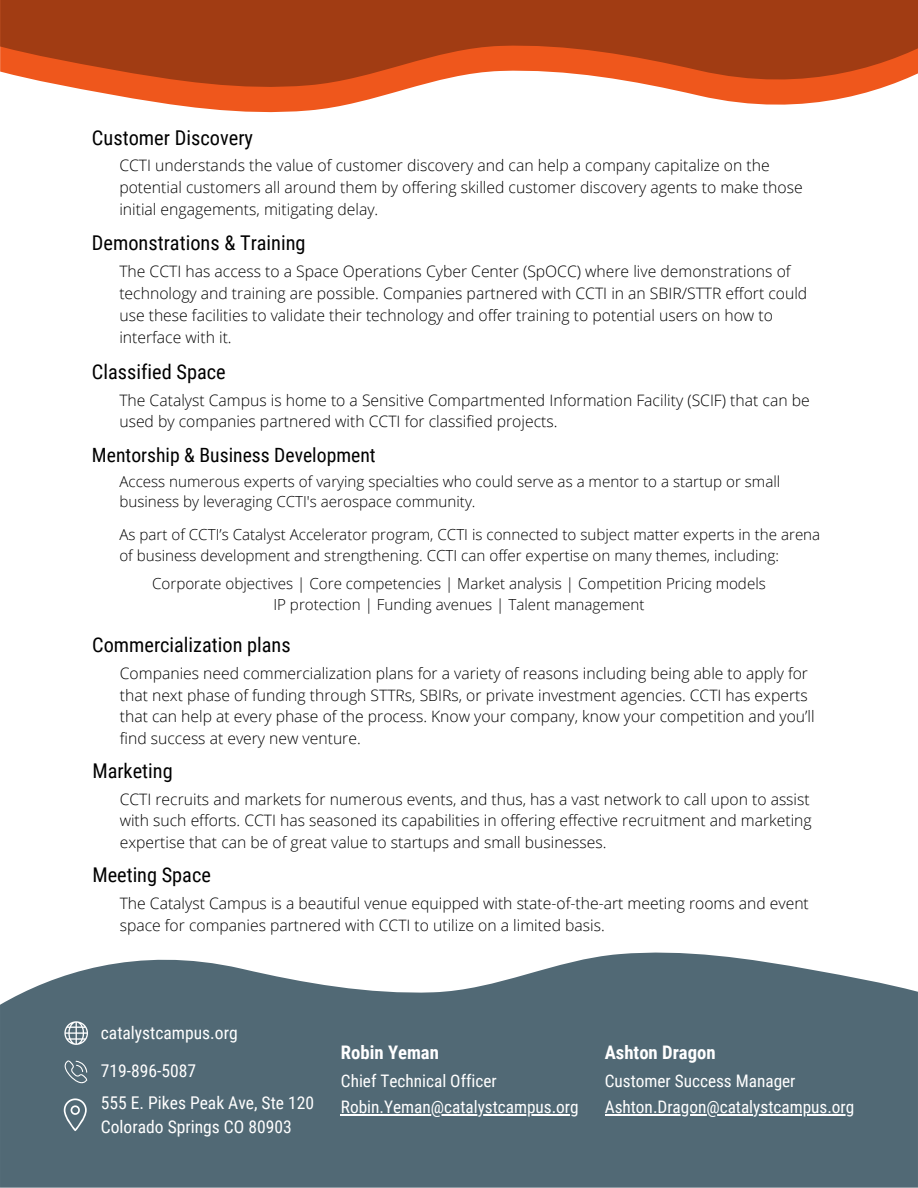
<style>
.page{position:relative;width:918px;height:1188px;background:#fff}
.page>*{position:absolute;margin:0;border:0;box-sizing:border-box;transform-origin:0 0}
.t1{font:20.4px "Roboto Condensed";color:#000}
.t2{font:20.25px "Roboto Condensed";color:#000}
.t3{font:19.65px "Roboto Condensed";color:#000}
.t4{font:700 18.75px "Roboto Condensed";color:#fff}
.t5{font:17.55px "Roboto Condensed";color:#fff}
.t6{font:17.25px "Roboto Condensed";color:#fff}
.t7{font:300 15.75px/21.5px "Open Sans";color:#000}
.t8{font:300 15.15px/20.7px "Open Sans";color:#000}
</style>
<div class="page">
<svg style="left:114px;top:95px;width:742px;height:18px"></svg>
<svg style="left:0;top:0;width:918px;height:95px;background:#b95026"></svg>
<svg style="left:0;top:952px;width:918px;height:236px;background:#617681"></svg>
<hr style="left:615px;top:1114px;width:239px;height:1px;background:#fff">
<hr style="left:350px;top:1114px;width:229px;height:1px;background:#fff">
<svg style="left:64px;top:1021px;width:24px;height:24px"></svg>
<svg style="left:64px;top:1060px;width:24px;height:23px"></svg>
<svg style="left:64px;top:1098px;width:23px;height:33px"></svg>
<p class="t1" style="left:92px;top:126px;width:163px">Customer Discovery</p>
<p class="t7" style="left:119px;top:154px;width:685px;line-height:22px">CCTI understands the value of customer discovery and can help a company capitalize on the potential customers all around them by offering skilled customer discovery agents to make those initial engagements, mitigating delay.</p>
<p class="t1" style="left:92px;top:232px;width:215px">Demonstrations &amp; Training</p>
<p class="t7" style="left:119px;top:260px;width:689px;line-height:21.9px">The CCTI has access to a Space Operations Cyber Center (SpOCC) where live demonstrations of technology and training are possible. Companies partnered with CCTI in an SBIR/STTR effort could use these facilities to validate their technology and offer training to potential users on how to interface with it.</p>
<p class="t1" style="left:92px;top:360px;width:135px">Classified Space</p>
<p class="t7" style="left:119px;top:388px;width:692px;line-height:21.9px">The Catalyst Campus is home to a Sensitive Compartmented Information Facility (SCIF) that can be used by companies partnered with CCTI for classified projects.</p>
<p class="t3" style="left:92px;top:444px;width:285px">Mentorship &amp; Business Development</p>
<p class="t8" style="left:119px;top:471px;width:662px">Access numerous experts of varying specialties who could serve as a mentor to a startup or small business by leveraging CCTI's aerospace community.</p>
<p class="t8" style="left:119px;top:524px;width:702px">As part of CCTI’s Catalyst Accelerator program, CCTI is connected to subject matter experts in the arena of business development and strengthening. CCTI can offer expertise on many themes, including:</p>
<p class="t8" style="left:152px;top:573px;width:615px">Corporate objectives | Core competencies | Market analysis | Competition Pricing models</p>
<p class="t8" style="left:273px;top:594px;width:373px">IP protection | Funding avenues | Talent management</p>
<p class="t2" style="left:92px;top:633px;width:200px">Commercialization plans</p>
<p class="t7" style="left:120px;top:662px;width:696px">Companies need commercialization plans for a variety of reasons including being able to apply for that next phase of funding through STTRs, SBIRs, or private investment agencies. CCTI has experts that can help at every phase of the process. Know your company, know your competition and you’ll find success at every new venture.</p>
<p class="t2" style="left:92px;top:759px;width:82px">Marketing</p>
<p class="t7" style="left:120px;top:788px;width:694px">CCTI recruits and markets for numerous events, and thus, has a vast network to call upon to assist with such efforts. CCTI has seasoned its capabilities in offering effective recruitment and marketing expertise that can be of great value to startups and small businesses.</p>
<p class="t2" style="left:92px;top:863px;width:120px">Meeting Space</p>
<p class="t7" style="left:120px;top:892px;width:691px">The Catalyst Campus is a beautiful venue equipped with state-of-the-art meeting rooms and event space for companies partnered with CCTI to utilize on a limited basis.</p>
<p class="t5" style="left:101px;top:1023px;width:138px">catalystcampus.org</p>
<p class="t5" style="left:101px;top:1061px;width:97px">719-896-5087</p>
<p class="t5" style="left:101px;top:1093px;width:215px">555 E. Pikes Peak Ave, Ste 120</p>
<p class="t5" style="left:101px;top:1117px;width:192px">Colorado Springs CO 80903</p>
<p class="t4" style="left:341px;top:1042px;width:100px">Robin Yeman</p>
<p class="t6" style="left:341px;top:1071px;width:157px">Chief Technical Officer</p>
<p class="t6" style="left:341px;top:1097px;width:239px">Robin.Yeman@catalystcampus.org</p>
<p class="t4" style="left:605px;top:1042px;width:112px">Ashton Dragon</p>
<p class="t6" style="left:605px;top:1071px;width:192px">Customer Success Manager</p>
<p class="t6" style="left:605px;top:1097px;width:251px">Ashton.Dragon@catalystcampus.org</p>
</div>
